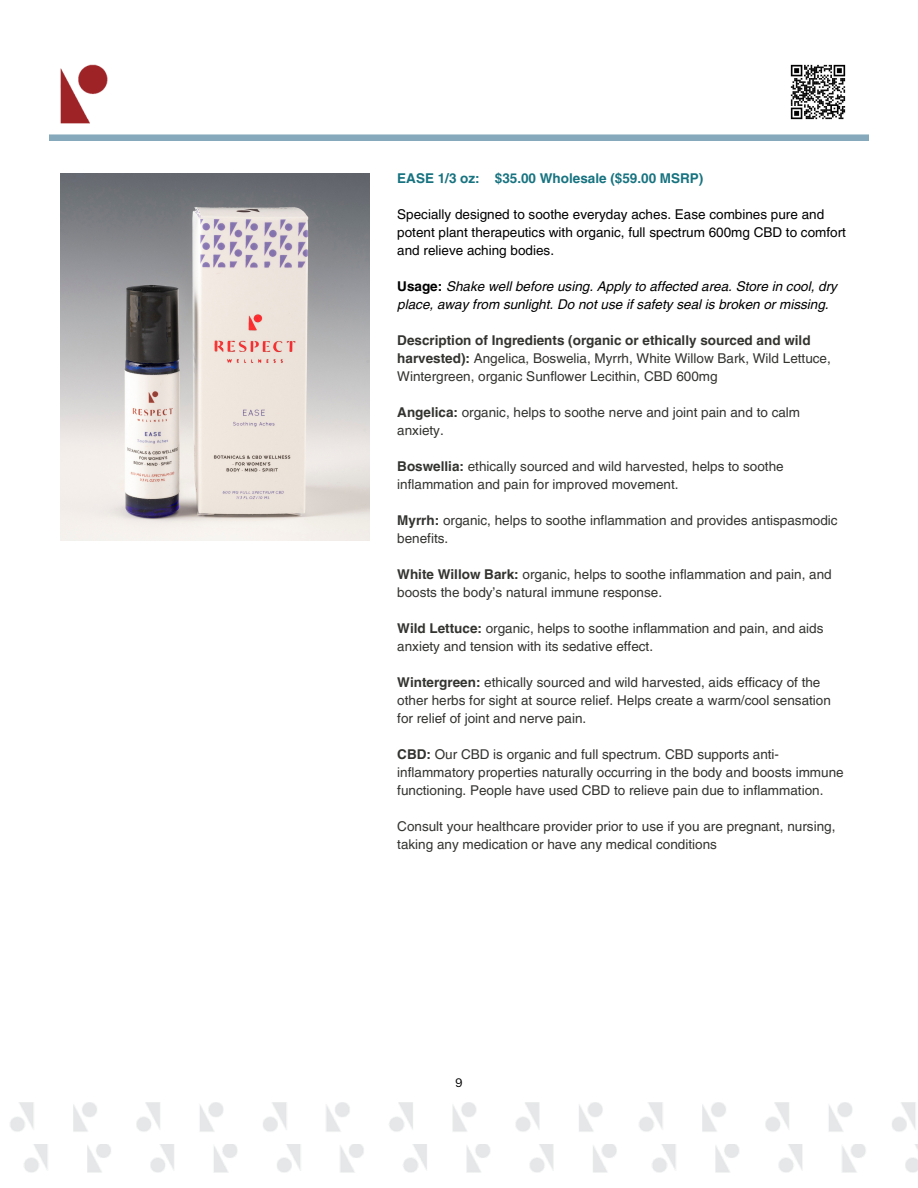
<style>
.page{position:relative;width:918px;height:1188px;background:#fff}
.page>*{position:absolute;margin:0;border:0;box-sizing:border-box;transform-origin:0 0}
.t1{font:13.5px/18px "Helvetica LT Pro";color:#333330}
.t2{font:13.5px/18px "Helvetica LT Pro";color:#000}
.t3{font:italic 13.5px/18px "Helvetica LT Pro";color:#000}
.t4{font:700 13.5px "Helvetica LT Pro";color:#177380}
.t5{font:12px "Canva Sans";color:#000}
.s1{font-weight:700;font-style:normal}
.s2{font-weight:700}
</style>
<div class="page">
<img style="left:24px;top:1144px;width:593px;height:29px">
<img style="left:652px;top:1144px;width:266px;height:29px">
<img style="left:10px;top:1102px;width:593px;height:30px">
<img style="left:639px;top:1102px;width:277px;height:30px">
<img style="left:790px;top:64px;width:56px;height:56px">
<img style="left:60px;top:64px;width:48px;height:60px">
<img style="left:60px;top:173px;width:310px;height:367px">
<p class="t4" style="left:397px;top:174px;width:308px">EASE 1/3 oz: $35.00 Wholesale ($59.00 MSRP)</p>
<p class="t2" style="left:397px;top:207px;width:450px">Specially designed to soothe everyday aches. Ease combines pure and potent plant therapeutics with organic, full spectrum 600mg CBD to comfort and relieve aching bodies.</p>
<p class="t3" style="left:397px;top:279px;width:441px"><span class="s1">Usage:</span> Shake well before using. Apply to affected area. Store in cool, dry place, away from sunlight. Do not use if safety seal is broken or missing.</p>
<p class="t1" style="left:397px;top:333px;width:435px"><span class="s2">Description of Ingredients (organic or ethically sourced and wild harvested):</span> Angelica, Boswelia, Myrrh, White Willow Bark, Wild Lettuce,<br>Wintergreen, organic Sunflower Lecithin, CBD 600mg</p>
<p class="t1" style="left:397px;top:405px;width:404px"><span class="s2">Angelica:</span> organic, helps to soothe nerve and joint pain and to calm anxiety.</p>
<p class="t1" style="left:397px;top:459px;width:388px"><span class="s2">Boswellia:</span> ethically sourced and wild harvested, helps to soothe inflammation and pain for improved movement.</p>
<p class="t1" style="left:397px;top:513px;width:442px"><span class="s2">Myrrh:</span> organic, helps to soothe inflammation and provides antispasmodic benefits.</p>
<p class="t1" style="left:397px;top:567px;width:436px"><span class="s2">White Willow Bark:</span> organic, helps to soothe inflammation and pain, and boosts the body’s natural immune response.</p>
<p class="t1" style="left:397px;top:621px;width:428px"><span class="s2">Wild Lettuce:</span> organic, helps to soothe inflammation and pain, and aids anxiety and tension with its sedative effect.</p>
<p class="t1" style="left:397px;top:675px;width:435px"><span class="s2">Wintergreen:</span> ethically sourced and wild harvested, aids efficacy of the other herbs for sight at source relief. Helps create a warm/cool sensation for relief of joint and nerve pain.</p>
<p class="t1" style="left:397px;top:747px;width:448px"><span class="s2">CBD:</span> Our CBD is organic and full spectrum. CBD supports anti&shy;inflammatory properties naturally occurring in the body and boosts immune functioning. People have used CBD to relieve pain due to inflammation.</p>
<p class="t1" style="left:397px;top:819px;width:440px">Consult your healthcare provider prior to use if you are pregnant, nursing, taking any medication or have any medical conditions</p>
<p class="t5" style="left:455px;top:1075px;width:9px">9</p>
</div>
